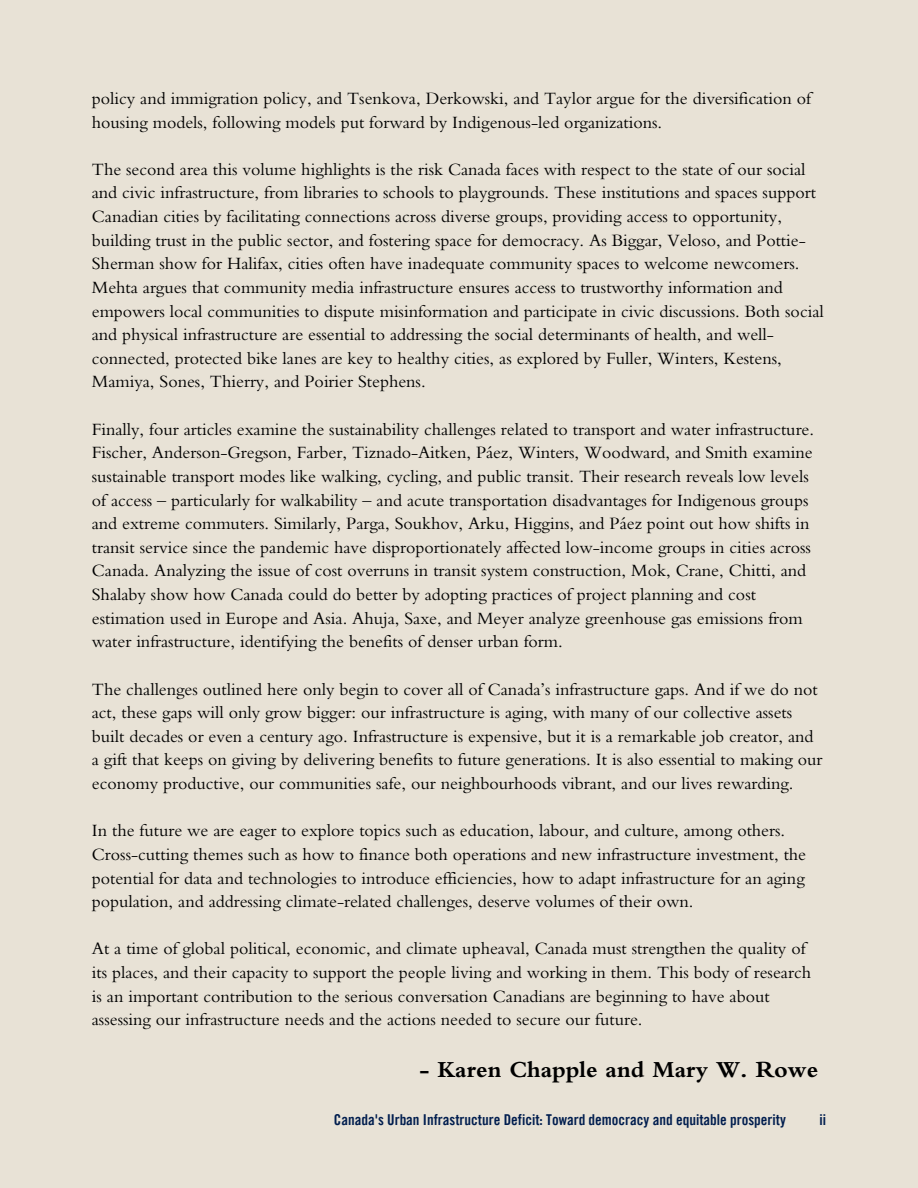
<style>
.page{position:relative;width:918px;height:1188px;background:#e8e2d6}
.page>*{position:absolute;margin:0;border:0;box-sizing:border-box;transform-origin:0 0}
.t1{font:700 24px "Bembo Std";color:#000}
.t2{font:18px/23.7px "Bembo Std";color:#000}
.t3{font:15px "Trade Gothic LT Pro Bd Cn 20";color:#001d4e}
</style>
<div class="page">
<h2 class="t2" style="left:92px;top:89px;width:721px">policy and immigration policy, and Tsenkova, Derkowski, and Taylor argue for the diversification of housing models, following models put forward by Indigenous-led organizations.</h2>
<h2 class="t2" style="left:92px;top:160px;width:733px">The second area this volume highlights is the risk Canada faces with respect to the state of our social and civic infrastructure, from libraries to schools to playgrounds. These institutions and spaces support Canadian cities by facilitating connections across diverse groups, providing access to opportunity, building trust in the public sector, and fostering space for democracy. As Biggar, Veloso, and Pottie-Sherman show for Halifax, cities often have inadequate community spaces to welcome newcomers.<br>Mehta argues that community media infrastructure ensures access to trustworthy information and empowers local communities to dispute misinformation and participate in civic discussions. Both social and physical infrastructure are essential to addressing the social determinants of health, and well&shy;connected, protected bike lanes are key to healthy cities, as explored by Fuller, Winters, Kestens, Mamiya, Sones, Thierry, and Poirier Stephens.</h2>
<h2 class="t2" style="left:92px;top:420px;width:724px">Finally, four articles examine the sustainability challenges related to transport and water infrastructure.<br>Fischer, Anderson-Gregson, Farber, Tiznado-Aitken, Páez, Winters, Woodward, and Smith examine sustainable transport modes like walking, cycling, and public transit. Their research reveals low levels of access – particularly for walkability – and acute transportation disadvantages for Indigenous groups and extreme commuters. Similarly, Parga, Soukhov, Arku, Higgins, and Páez point out how shifts in transit service since the pandemic have disproportionately affected low-income groups in cities across Canada. Analyzing the issue of cost overruns in transit system construction, Mok, Crane, Chitti, and Shalaby show how Canada could do better by adopting practices of project planning and cost estimation used in Europe and Asia. Ahuja, Saxe, and Meyer analyze greenhouse gas emissions from water infrastructure, identifying the benefits of denser urban form.</h2>
<h2 class="t2" style="left:92px;top:680px;width:732px">The challenges outlined here only begin to cover all of Canada’s infrastructure gaps. And if we do not act, these gaps will only grow bigger: our infrastructure is aging, with many of our collective assets built decades or even a century ago. Infrastructure is expensive, but it is a remarkable job creator, and a gift that keeps on giving by delivering benefits to future generations. It is also essential to making our economy productive, our communities safe, our neighbourhoods vibrant, and our lives rewarding.</h2>
<h2 class="t2" style="left:92px;top:821px;width:716px">In the future we are eager to explore topics such as education, labour, and culture, among others.<br>Cross-cutting themes such as how to finance both operations and new infrastructure investment, the potential for data and technologies to introduce efficiencies, how to adapt infrastructure for an aging population, and addressing climate-related challenges, deserve volumes of their own.</h2>
<h2 class="t2" style="left:92px;top:940px;width:721px">At a time of global political, economic, and climate upheaval, Canada must strengthen the quality of its places, and their capacity to support the people living and working in them. This body of research is an important contribution to the serious conversation Canadians are beginning to have about assessing our infrastructure needs and the actions needed to secure our future.</h2>
<h1 class="t1" style="left:420px;top:1061px;width:400px">- Karen Chapple and Mary W. Rowe</h1>
<p class="t3" style="left:334px;top:1114px;width:454px">Canada's Urban Infrastructure Deficit: Toward democracy and equitable prosperity</p>
<p class="t3" style="left:820px;top:1114px;width:8px">ii</p>
</div>
